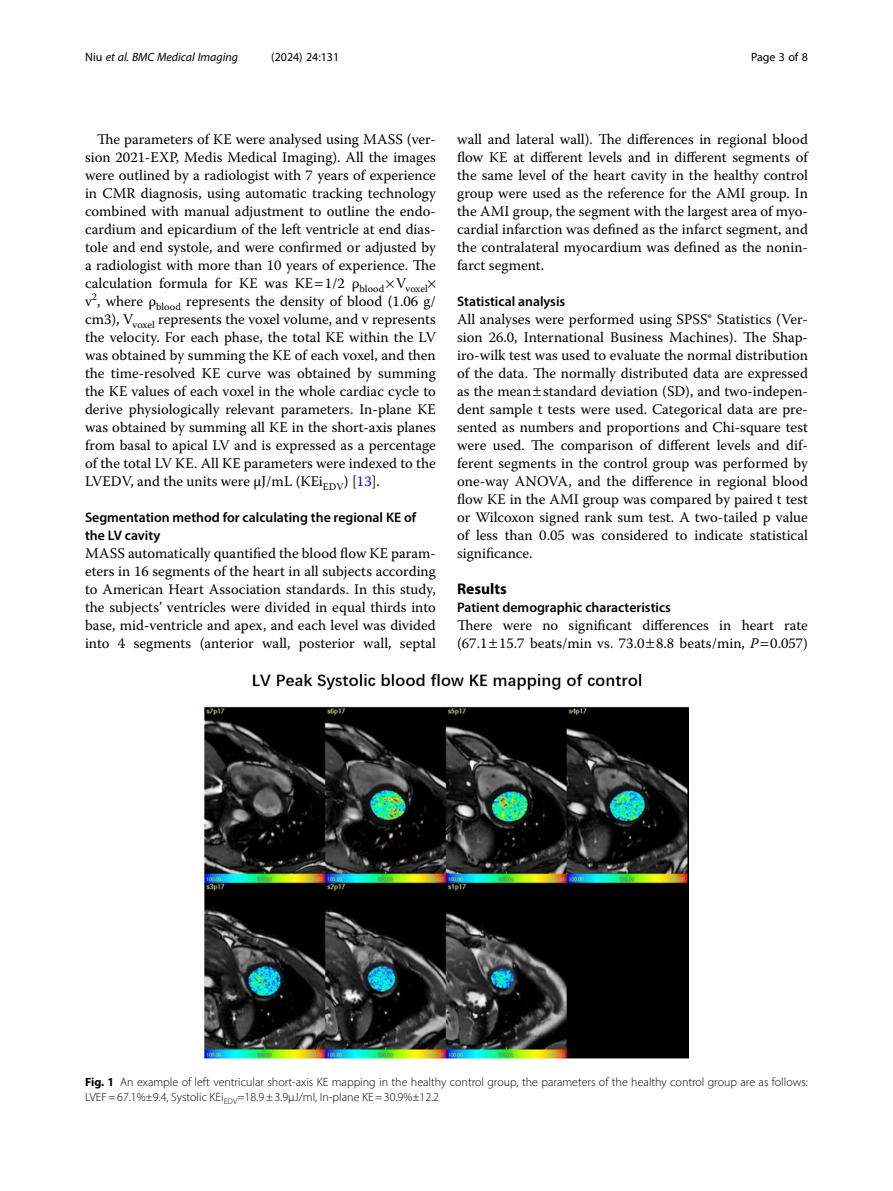
<style>
.page{position:relative;width:893px;height:1191px;background:#fff}
.page>*{position:absolute;margin:0;border:0;box-sizing:border-box;transform-origin:0 0}
.Head_1{font:700 15.45px "Myriad Pro";color:#000}
.Body_Text{font:14.7px/18px "Warnock Pro";color:#000;text-align:justify}
.Body_Text_Indent{font:14.7px/18px "Warnock Pro";color:#000}
.Head_2{font:600 13.8px/18px "Myriad Pro";color:#000}
.Head_2_After_1{font:600 13.8px "Myriad Pro";color:#000}
.Figure_Caption{font:300 12px/15px "Myriad Pro";color:#000}
.t1{font:italic 12px "Myriad Pro";color:#000}
.t2{font:12px "Myriad Pro";color:#000}
.s1{font-style:normal}
.s2{color:#00f}
.s3{font-style:italic}
.s4{font-weight:700}
</style>
<div class="page">
<img style="left:204px;top:674px;width:485px;height:385px">
<p class="t1" style="left:85px;top:50px;width:155px"><span class="s1">Niu</span> et al. BMC Medical Imaging</p>
<p class="t2" style="left:271px;top:50px;width:70px">(2024) 24:131</p>
<p class="t2" style="left:751px;top:50px;width:58px">Page 3 of 8</p>
<p class="Body_Text_Indent" style="left:85px;top:130px;width:352px;text-indent:12px">The parameters of KE were analysed using MASS (ver&shy;sion 2021-EXP, Medis Medical Imaging). All the images were outlined by a radiologist with 7 years of experience in CMR diagnosis, using automatic tracking technology combined with manual adjustment to outline the endo&shy;cardium and epicardium of the left ventricle at end dias&shy;tole and end systole, and were confirmed or adjusted by a radiologist with more than 10 years of experience. The calculation formula for KE was KE 1/2 ρ<sub>blood</sub> V<sub>voxel </sub>v<sup>2</sup>, where ρ<sub>blood</sub> represents the density of blood (1.06 g/ cm3), V<sub>voxel</sub> represents the voxel volume, and v represents the velocity. For each phase, the total KE within the LV was obtained by summing the KE of each voxel, and then the time-resolved KE curve was obtained by summing the KE values of each voxel in the whole cardiac cycle to derive physiologically relevant parameters. In-plane KE was obtained by summing all KE in the short-axis planes from basal to apical LV and is expressed as a percentage of the total LV KE. All KE parameters were indexed to the LVEDV, and the units were µJ/mL (KEi<sub>EDV</sub>) [<span class="s2">13</span>].</p>
<p class="Head_2" style="left:85px;top:508px;width:333px">Segmentation method for calculating the regional KE of the LV cavity</p>
<p class="Body_Text" style="left:85px;top:544px;width:352px">MASS automatically quantified the blood flow KE param&shy;eters in 16 segments of the heart in all subjects according to American Heart Association standards. In this study, the subjects’ ventricles were divided in equal thirds into base, mid-ventricle and apex, and each level was divided into 4 segments (anterior wall, posterior wall, septal</p>
<p class="Body_Text" style="left:457px;top:130px;width:352px">wall and lateral wall). The differences in regional blood flow KE at different levels and in different segments of the same level of the heart cavity in the healthy control group were used as the reference for the AMI group. In the AMI group, the segment with the largest area of myo&shy;cardial infarction was defined as the infarct segment, and the contralateral myocardium was defined as the nonin&shy;farct segment.</p>
<p class="Head_2" style="left:457px;top:292px;width:110px">Statistical analysis</p>
<p class="Body_Text" style="left:457px;top:310px;width:352px">All analyses were performed using SPSS® Statistics (Ver&shy;sion 26.0, International Business Machines). The Shap&shy;iro-wilk test was used to evaluate the normal distribution of the data. The normally distributed data are expressed as the mean standard deviation (SD), and two-indepen&shy;dent sample t tests were used. Categorical data are pre&shy;sented as numbers and proportions and Chi-square test were used. The comparison of different levels and dif&shy;ferent segments in the control group was performed by one-way ANOVA, and the difference in regional blood flow KE in the AMI group was compared by paired t test or Wilcoxon signed rank sum test. A two-tailed p value of less than 0.05 was considered to indicate statistical significance.</p>
<p class="Head_1" style="left:457px;top:579px;width:51px">Results</p>
<p class="Head_2_After_1" style="left:457px;top:599px;width:215px">Patient demographic characteristics</p>
<p class="Body_Text" style="left:457px;top:616px;width:352px">There were no significant differences in heart rate (67.1 15.7 beats/min vs. 73.0 8.8 beats/min, <span class="s3">P</span> 0.057)</p>
<p class="Figure_Caption" style="left:85px;top:1074px;width:724px"><span class="s4">Fig. 1</span> An example of left ventricular short-axis KE mapping in the healthy control group, the parameters of the healthy control group are as follows:<br>LVEF=67.1%±9.4, Systolic KEi<sub>EDV</sub>=18.9±3.9µJ/ml, In-plane KE=30.9%±12.2</p>
</div>
